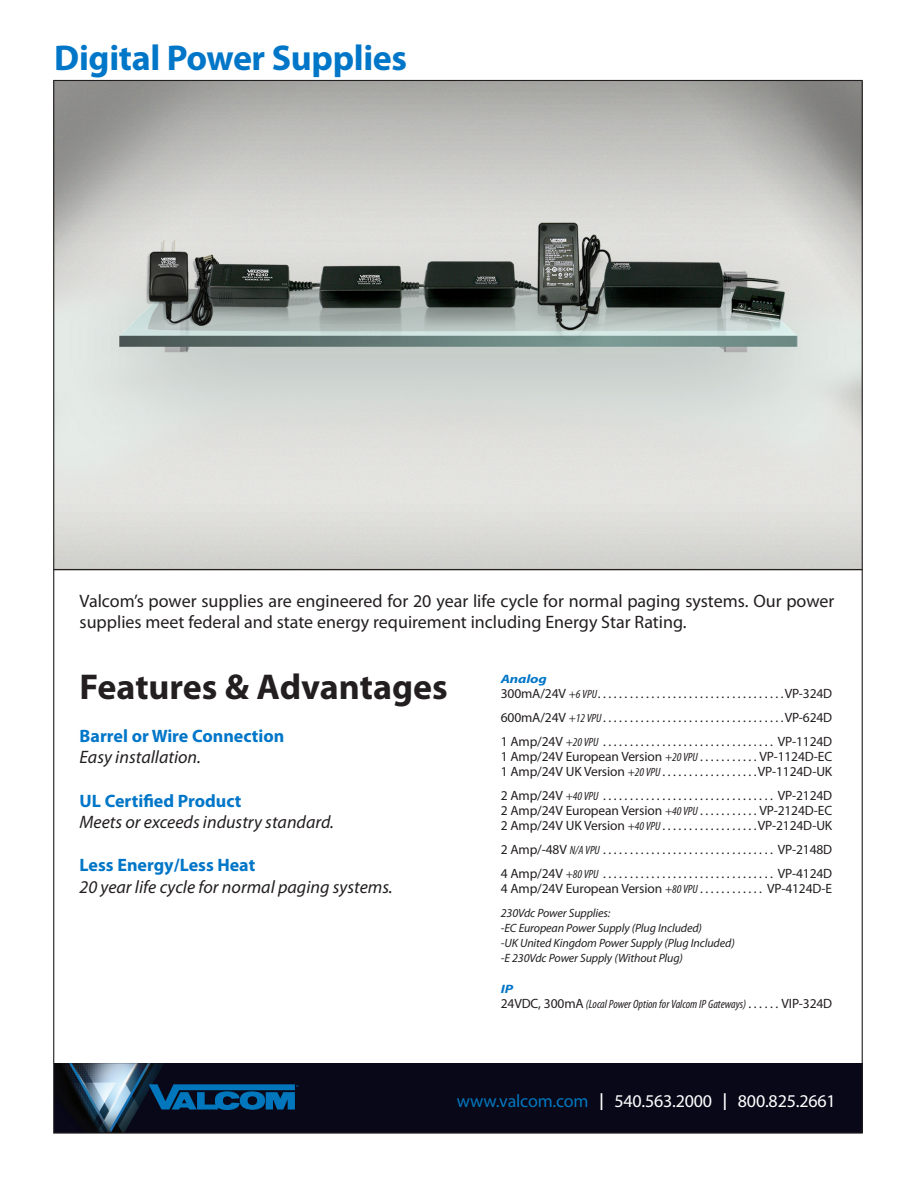
<style>
.page{position:relative;width:918px;height:1188px;background:#fff}
.page>*{position:absolute;margin:0;border:0;box-sizing:border-box;transform-origin:0 0}
.t1{font:700 36px "Myriad Pro";letter-spacing:-.01em;color:#0076c8}
.t2{font:700 36px "Myriad Pro";color:#231f20}
.t3{font:18px/21.6px "Myriad Pro";color:#231f20}
.t4{font:italic 18px "Myriad Pro";color:#231f20}
.t5{font:700 18px "Myriad Pro";color:#0076c8}
.t6{font:18px "Myriad Pro";letter-spacing:-.01em;color:#fff}
.t7{font:13.5px "Myriad Pro";letter-spacing:-.01em;color:#231f20}
.t8{font:italic 700 12.15px "Myriad Pro";letter-spacing:-.01em;color:#0076c8;scale:1.23 1}
.t9{font:italic 12px "Myriad Pro";letter-spacing:-.01em;color:#231f20}
.t10{font:italic condensed 12px "Myriad Pro";color:#231f20}
.t11{font:6px "Myriad Pro";color:#0077bd}
.s1{font-style:italic;font-stretch:condensed;font-size:12px}
.s2{font-style:normal;font-stretch:normal;font-size:13.5px}
.s3{color:#0077bd}
.s4{font-size:24.9px}
</style>
<div class="page">
<div style="left:54px;top:1063px;width:809px;height:70px;background:#090819"></div>
<img style="left:55px;top:1063px;width:109px;height:69px">
<svg style="left:149px;top:1084px;width:146px;height:26px"></svg>
<img style="left:55px;top:82px;width:806px;height:489px">
<hr style="left:54px;top:569px;width:808px;height:1px;background:#231f20">
<p class="t1" style="left:54px;top:35px;width:354px">Digital Power Supplies</p>
<p class="t3" style="left:80px;top:590px;width:756px">Valcom’s power supplies are engineered for 20 year life cycle for normal paging systems. Our power supplies meet federal and state energy requirement including Energy Star Rating.</p>
<p class="t2" style="left:80px;top:663px;width:370px">Features &amp; Advantages</p>
<p class="t5" style="left:80px;top:724px;width:206px">Barrel or Wire Connection</p>
<p class="t4" style="left:80px;top:746px;width:123px">Easy installation.</p>
<p class="t5" style="left:80px;top:789px;width:163px">UL Certified Product</p>
<p class="t4" style="left:80px;top:811px;width:256px">Meets or exceeds industry standard.</p>
<p class="t5" style="left:80px;top:854px;width:177px">Less Energy/Less Heat</p>
<p class="t4" style="left:80px;top:876px;width:315px">20 year life cycle for normal paging systems.</p>
<p class="t8" style="left:501px;top:671px;width:39px">Analog</p>
<p class="t7" style="left:501px;top:685px;width:333px">300mA/24V <span class="s1">+6 VPU</span>. . . . . . . . . . . . . . . . . . . . . . . . . . . . . . . . . . .VP-324D</p>
<p class="t7" style="left:501px;top:709px;width:333px">600mA/24V <span class="s1">+12 VPU</span> . . . . . . . . . . . . . . . . . . . . . . . . . . . . . . . . . .VP-624D</p>
<p class="t7" style="left:501px;top:733px;width:104px">1 Amp/24V <span class="s1">+20 VPU</span> .................................</p>
<p class="t7" style="left:778px;top:733px;width:56px">VP-1124D</p>
<p class="t7" style="left:501px;top:748px;width:333px">1 Amp/24V European Version <span class="s1">+20 VPU</span> . . . . . . . . . . . VP-1124D-EC</p>
<p class="t7" style="left:501px;top:763px;width:333px">1 Amp/24V UK Version <span class="s1">+20 VPU</span> . . . . . . . . . . . . . . . . . .VP-1124D-UK</p>
<p class="t7" style="left:501px;top:787px;width:104px">2 Amp/24V <span class="s1">+40 VPU</span> .................................</p>
<p class="t7" style="left:778px;top:787px;width:56px">VP-2124D</p>
<p class="t7" style="left:501px;top:802px;width:333px">2 Amp/24V European Version <span class="s1">+40 VPU</span> . . . . . . . . . . . VP-2124D-EC</p>
<p class="t7" style="left:501px;top:817px;width:333px">2 Amp/24V UK Version <span class="s1">+40 VPU</span> . . . . . . . . . . . . . . . . . .VP-2124D-UK</p>
<p class="t7" style="left:501px;top:841px;width:104px">2 Amp/-48V <span class="s1">N/A VPU</span>.................................</p>
<p class="t7" style="left:778px;top:841px;width:56px">VP-2148D</p>
<p class="t7" style="left:501px;top:865px;width:104px">4 Amp/24V <span class="s1">+80 VPU</span> .................................</p>
<p class="t7" style="left:778px;top:865px;width:56px">VP-4124D</p>
<p class="t7" style="left:501px;top:880px;width:333px">4 Amp/24V European Version <span class="s1">+80 VPU</span> . . . . . . . . . . . . VP-4124D-E</p>
<p class="t9" style="left:501px;top:905px;width:111px">230Vdc Power Supplies:</p>
<p class="t9" style="left:501px;top:920px;width:203px">-EC European Power Supply (Plug Included)</p>
<p class="t9" style="left:501px;top:935px;width:235px">-UK United Kingdom Power Supply (Plug Included)</p>
<p class="t9" style="left:501px;top:950px;width:184px">-E 230Vdc Power Supply (Without Plug)</p>
<p class="t8" style="left:501px;top:981px;width:12px">IP</p>
<p class="t10" style="left:501px;top:997px;width:333px"><span class="s2">24VDC, 300mA</span> (Local Power Option for Valcom IP Gateways) <span class="s2">. . . . . . VIP-324D</span></p>
<p class="t11" style="left:296px;top:1083px;width:4px">®</p>
<p class="t6" style="left:457px;top:1090px;width:380px"><span class="s3">www.valcom.com</span> <span class="s4">I</span> 540.563.2000 <span class="s4">I</span> 800.825.2661</p>
</div>
